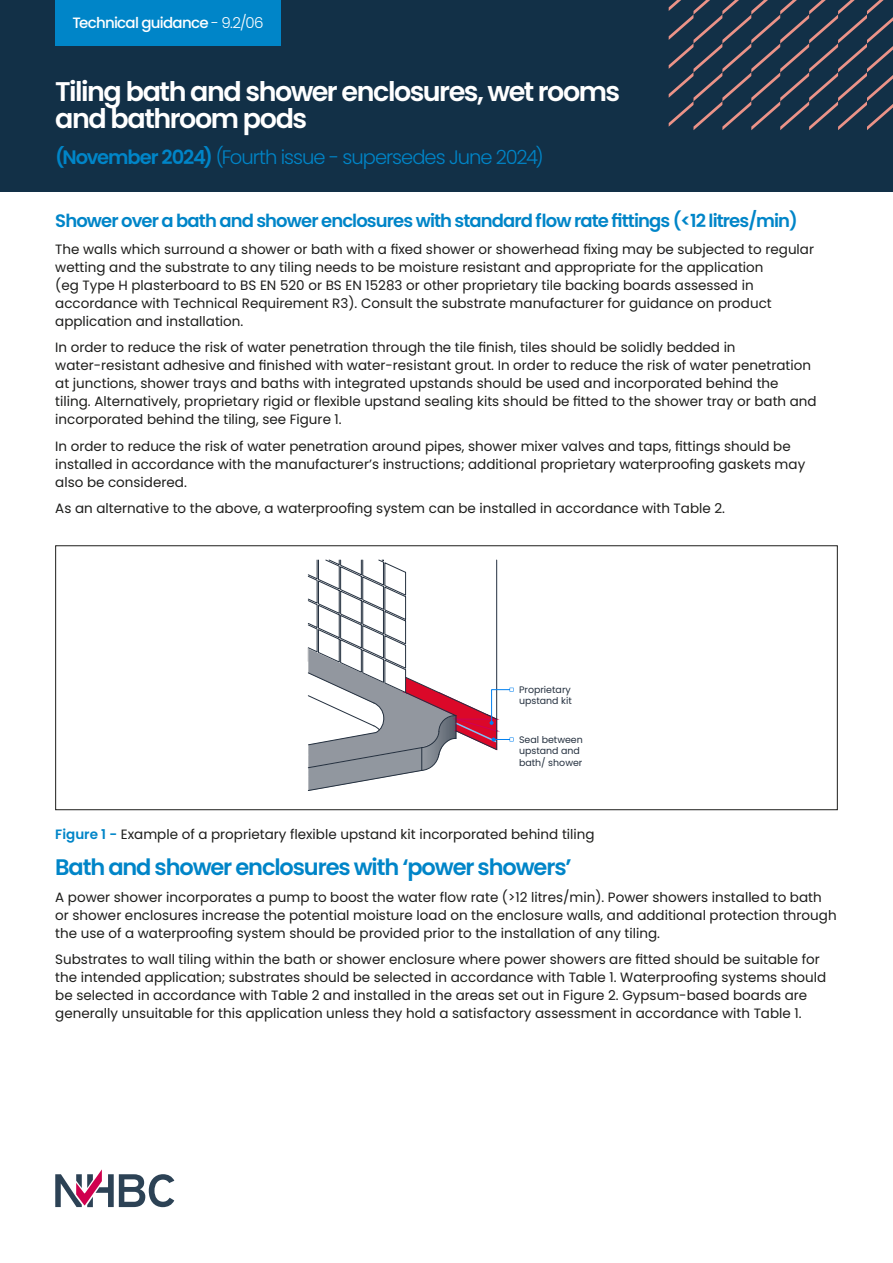
<style>
.page{position:relative;width:893px;height:1263px;background:#fff}
.page>*{position:absolute;margin:0;border:0;box-sizing:border-box;transform-origin:0 0}
.t1{font:600 27px/27px "Poppins";letter-spacing:-.055em;color:#fff}
.t2{font:600 22.5px "Poppins";letter-spacing:-.05em;color:#0085c8}
.t3{font:300 19.5px "Poppins";letter-spacing:-.05em;color:#0085c8}
.t4{font:600 18px "Poppins";letter-spacing:-.05em;color:#0085c8}
.t5{font:500 15px "Poppins";letter-spacing:-.05em;color:#fff}
.t6{font:13.5px/18px "Poppins";color:#1d1d1b}
.t7{font:9.45px/11.4px "Poppins";color:#24303f}
.s1{font-weight:300}
.s2{font-weight:600}
.s3{font-weight:600;color:#0085c8}
</style>
<div class="page">
<div style="left:0;top:0;width:893px;height:191px;background:#123047"></div>
<svg style="left:55px;top:1169px;width:119px;height:38px"></svg>
<svg style="left:669px;top:0;width:224px;height:130px"></svg>
<svg style="left:308px;top:560px;width:206px;height:231px"></svg>
<div style="left:55px;top:545px;width:783px;height:265px;border:1px solid #1d1d1b"></div>
<div style="left:55px;top:0;width:226px;height:46px;background:#0085c8"></div>
<p class="t5" style="left:72px;top:14px;width:193px">Technical guidance <span class="s1">- 9.2/06</span></p>
<h1 class="t1" style="left:55px;top:79px;width:566px">Tiling bath and shower enclosures, wet rooms and bathroom pods</h1>
<h3 class="t3" style="left:55px;top:146px;width:490px"><span class="s2">(November 2024)</span> (Fourth issue - supersedes June 2024)</h3>
<h3 class="t4" style="left:55px;top:211px;width:744px">Shower over a bath and shower enclosures with standard flow rate fittings (&lt;12 litres/min)</h3>
<p class="t6" style="left:55px;top:240px;width:760px">The walls which surround a shower or bath with a fixed shower or showerhead fixing may be subjected to regular wetting and the substrate to any tiling needs to be moisture resistant and appropriate for the application<br>(eg Type H plasterboard to BS EN 520 or BS EN 15283 or other proprietary tile backing boards assessed in accordance with Technical Requirement R3). Consult the substrate manufacturer for guidance on product application and installation.</p>
<p class="t6" style="left:55px;top:339px;width:763px">In order to reduce the risk of water penetration through the tile finish, tiles should be solidly bedded in water-resistant adhesive and finished with water-resistant grout. In order to reduce the risk of water penetration at junctions, shower trays and baths with integrated upstands should be used and incorporated behind the tiling. Alternatively, proprietary rigid or flexible upstand sealing kits should be fitted to the shower tray or bath and incorporated behind the tiling, see Figure 1.</p>
<p class="t6" style="left:55px;top:437px;width:751px">In order to reduce the risk of water penetration around pipes, shower mixer valves and taps, fittings should be installed in accordance with the manufacturer’s instructions; additional proprietary waterproofing gaskets may also be considered.</p>
<p class="t6" style="left:55px;top:500px;width:671px">As an alternative to the above, a waterproofing system can be installed in accordance with Table 2.</p>
<p class="t7" style="left:519px;top:684px;width:54px">Proprietary upstand kit</p>
<p class="t7" style="left:519px;top:734px;width:65px">Seal between upstand and bath/ shower</p>
<p class="t6" style="left:55px;top:825px;width:541px"><span class="s3">Figure 1 -</span> Example of a proprietary flexible upstand kit incorporated behind tiling</p>
<h2 class="t2" style="left:55px;top:854px;width:518px">Bath and shower enclosures with ‘power showers’</h2>
<p class="t6" style="left:55px;top:888px;width:783px">A power shower incorporates a pump to boost the water flow rate (&gt;12 litres/min). Power showers installed to bath or shower enclosures increase the potential moisture load on the enclosure walls, and additional protection through the use of a waterproofing system should be provided prior to the installation of any tiling.</p>
<p class="t6" style="left:55px;top:951px;width:773px">Substrates to wall tiling within the bath or shower enclosure where power showers are fitted should be suitable for the intended application; substrates should be selected in accordance with Table 1. Waterproofing systems should be selected in accordance with Table 2 and installed in the areas set out in Figure 2. Gypsum-based boards are generally unsuitable for this application unless they hold a satisfactory assessment in accordance with Table 1.</p>
</div>
